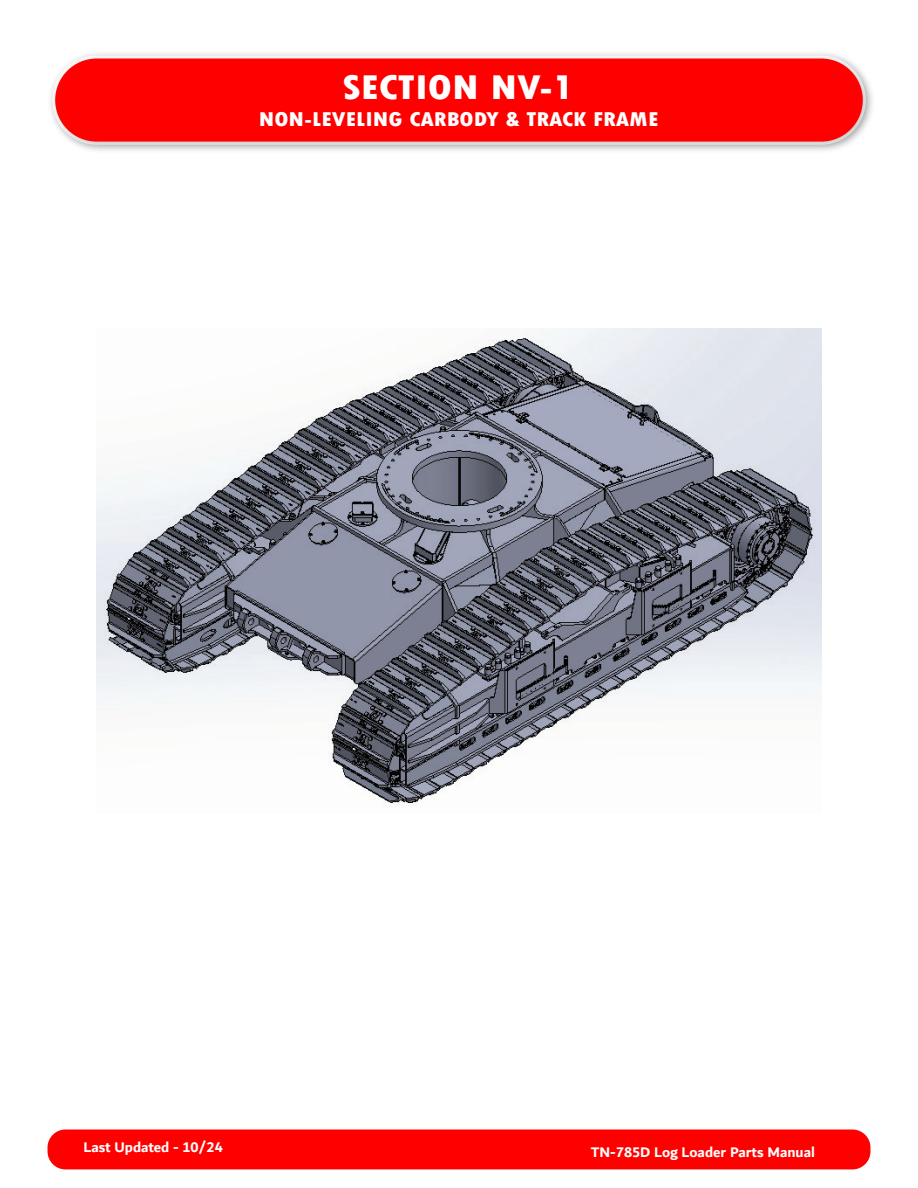
<style>
.page{position:relative;width:918px;height:1188px;background:#fff}
.page>*{position:absolute;margin:0;border:0;box-sizing:border-box;transform-origin:0 0}
.Heading_-_Parts_List{font:800 condensed 36px "Tw Cen";color:#fff;scale:1.2 1}
.Heading_-_Parts_List-2{font:800 condensed 21px "Tw Cen";color:#fff;scale:1.2 1}
.t1{font:700 15px "Dubai";color:#fff}
</style>
<div class="page">
<div style="left:48px;top:1130px;width:822px;height:39px;background:#f00;border-radius:18px"></div>
<div style="left:49px;top:52px;width:824px;height:100px;background:#231f20;opacity:.28"></div>
<div style="left:55px;top:59px;width:808px;height:83px;background:#f00;border-radius:42px"></div>
<img style="left:97px;top:328px;width:724px;height:478px">
<p class="Heading_-_Parts_List" style="left:342px;top:66px;width:195px">SECTION NV-1</p>
<p class="Heading_-_Parts_List-2" style="left:259px;top:107px;width:335px">NON-LEVELING CARBODY &amp; TRACK FRAME</p>
<p class="t1" style="left:83px;top:1138px;width:141px">Last Updated - 10/24</p>
<p class="t1" style="left:591px;top:1143px;width:226px">TN-785D Log Loader Parts Manual</p>
</div>
